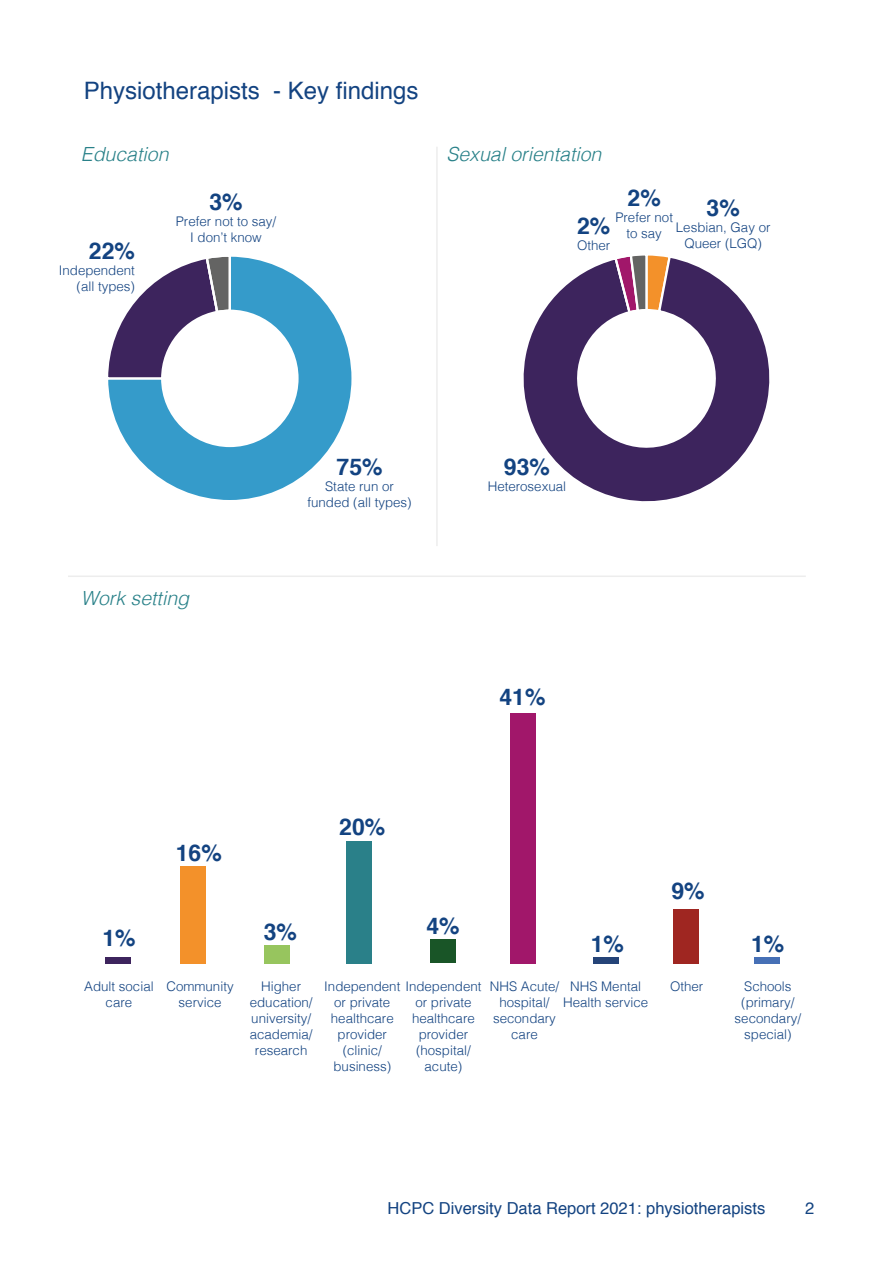
<style>
.page{position:relative;width:893px;height:1263px;background:#fff}
.page>*{position:absolute;margin:0;border:0;box-sizing:border-box;transform-origin:0 0}
.t1{font:24px "Helvetica";color:#134381}
.t2{font:700 22.95px "Helvetica";color:#134381}
.t3{font:italic 300 19.5px "Helvetica";color:#298189}
.t4{font:16.5px "Helvetica";color:#134381}
.t5{font:300 13.35px/15.9px "Helvetica";color:#134381;text-align:center}
</style>
<div class="page">
<div style="left:430px;top:939px;width:26px;height:23px;background:#195527"></div>
<div style="left:264px;top:945px;width:26px;height:19px;background:#97c55e"></div>
<div style="left:180px;top:866px;width:26px;height:98px;background:#f3912a"></div>
<div style="left:105px;top:957px;width:26px;height:7px;background:#3d245d"></div>
<div style="left:346px;top:841px;width:26px;height:123px;background:#2a8089"></div>
<div style="left:510px;top:713px;width:25px;height:251px;background:#a1176a"></div>
<div style="left:673px;top:909px;width:26px;height:55px;background:#9f2621"></div>
<div style="left:593px;top:957px;width:26px;height:7px;background:#254478"></div>
<div style="left:754px;top:957px;width:26px;height:7px;background:#4670b6"></div>
<svg style="left:108px;top:256px;width:244px;height:244px"></svg>
<svg style="left:108px;top:256px;width:124px;height:125px"></svg>
<svg style="left:523px;top:258px;width:247px;height:244px"></svg>
<svg style="left:613px;top:255px;width:59px;height:60px"></svg>
<hr style="left:68px;top:575px;width:738px;height:2px;background:#ededed">
<hr style="left:436px;top:147px;width:2px;height:399px;background:#ededed">
<h1 class="t1" style="left:84px;top:72px;width:336px">Physiotherapists - Key findings</h1>
<h3 class="t3" style="left:81px;top:137px;width:89px">Education</h3>
<h2 class="t2" style="left:89px;top:233px;width:48px">22%</h2>
<p class="t5" style="left:59px;top:262px;width:78px;text-align:right">Independent (all types)</p>
<h2 class="t2" style="left:209px;top:184px;width:35px">3%</h2>
<p class="t5" style="left:176px;top:213px;width:102px">Prefer not to say/<br>I don’t know</p>
<h3 class="t3" style="left:446px;top:137px;width:156px">Sexual orientation</h3>
<h2 class="t2" style="left:628px;top:180px;width:35px">2%</h2>
<p class="t5" style="left:577px;top:209px;width:97px;text-align:left;text-indent:38px">Prefer not<br><sup>2%</sup> to say</p>
<p class="t5" style="left:577px;top:237px;width:35px">Other</p>
<h2 class="t2" style="left:707px;top:189px;width:35px">3%</h2>
<p class="t5" style="left:676px;top:218px;width:96px">Lesbian, Gay or<br>Queer (LGQ)</p>
<h3 class="t3" style="left:81px;top:581px;width:110px">Work setting</h3>
<h2 class="t2" style="left:337px;top:448px;width:48px">75%</h2>
<p class="t5" style="left:307px;top:477px;width:106px">State run or funded (all types)</p>
<h2 class="t2" style="left:504px;top:448px;width:48px">93%</h2>
<p class="t5" style="left:488px;top:477px;width:80px">Heterosexual</p>
<h2 class="t2" style="left:499px;top:678px;width:48px">41%</h2>
<h2 class="t2" style="left:102px;top:920px;width:35px">1%</h2>
<h2 class="t2" style="left:176px;top:834px;width:48px">16%</h2>
<h2 class="t2" style="left:264px;top:913px;width:35px">3%</h2>
<h2 class="t2" style="left:339px;top:809px;width:48px">20%</h2>
<h2 class="t2" style="left:426px;top:908px;width:35px">4%</h2>
<h2 class="t2" style="left:591px;top:925px;width:35px">1%</h2>
<h2 class="t2" style="left:671px;top:872px;width:35px">9%</h2>
<h2 class="t2" style="left:751px;top:925px;width:35px">1%</h2>
<p class="t5" style="left:84px;top:977px;width:71px">Adult social care</p>
<p class="t5" style="left:166px;top:977px;width:69px">Community service</p>
<p class="t5" style="left:250px;top:977px;width:64px">Higher education/ university/ academia/ research</p>
<p class="t5" style="left:324px;top:977px;width:159px">Independent Independent</p>
<p class="t5" style="left:334px;top:993px;width:58px">or private</p>
<p class="t5" style="left:331px;top:1009px;width:64px">healthcare</p>
<p class="t5" style="left:338px;top:1025px;width:51px">provider</p>
<p class="t5" style="left:343px;top:1041px;width:41px">(clinic/</p>
<p class="t5" style="left:333px;top:1057px;width:59px">business)</p>
<p class="t5" style="left:412px;top:993px;width:64px">or private healthcare provider (hospital/ acute)</p>
<p class="t5" style="left:490px;top:977px;width:71px">NHS Acute/ hospital/ secondary care</p>
<p class="t5" style="left:563px;top:977px;width:86px">NHS Mental<br>Health service</p>
<p class="t5" style="left:670px;top:977px;width:35px">Other</p>
<p class="t5" style="left:735px;top:977px;width:68px">Schools (primary/ secondary/ special)</p>
<p class="t4" style="left:388px;top:1195px;width:379px">HCPC Diversity Data Report 2021: physiotherapists</p>
<p class="t4" style="left:805px;top:1195px;width:11px">2</p>
</div>
